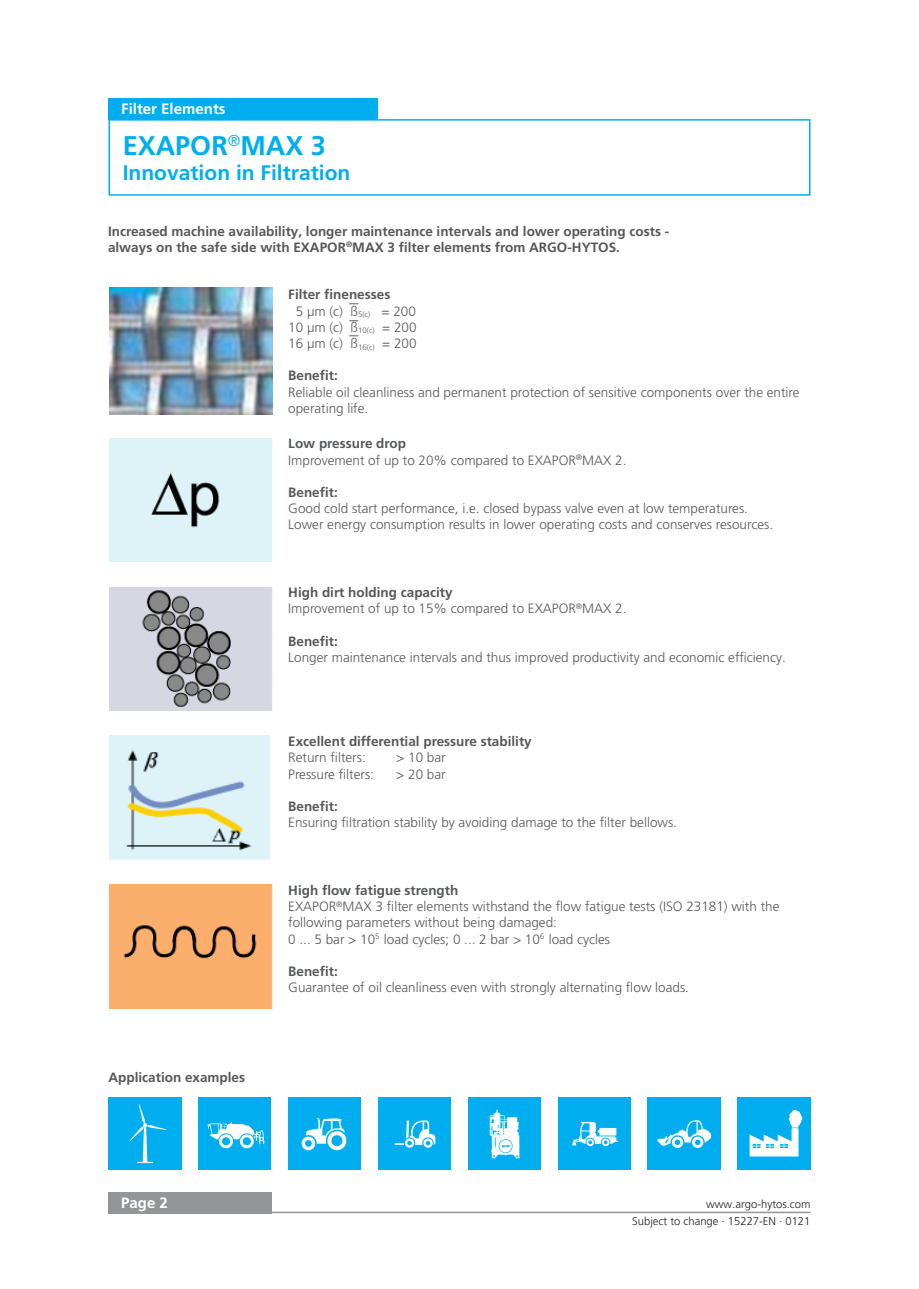
<style>
.page{position:relative;width:919px;height:1289px;background:#fff}
.page>*{position:absolute;margin:0;border:0;box-sizing:border-box;transform-origin:0 0}
._01_Headline_blue{font:700 27px "Frutiger LT Pro";color:#00aeef}
._01_Headline_blue-2{font:700 21px "Frutiger LT Pro";color:#00aeef}
.t1{font:300 18px "Frutiger LT Pro";color:#57585a}
._04_Headline_white{font:700 15px "Frutiger LT Pro";color:#fff}
._06_Copytext{font:300 13.5px/16.2px "Frutiger LT Pro";color:#57585a}
._06_Copytext-2{font:700 13.5px "Frutiger LT Pro";color:#57585a}
.t2{font:300 11.25px/17.9px "Frutiger LT Pro";color:#231f20;text-align:right}
</style>
<div class="page">
<div style="left:108px;top:1191px;width:164px;height:22px;background:#939598"></div>
<hr style="left:108px;top:1211px;width:702px;height:2px;background:#939598">
<div style="left:108px;top:119px;width:702px;height:77px;border:2px solid #00aeef"></div>
<div style="left:108px;top:98px;width:270px;height:22px;background:#00aeef"></div>
<img style="left:199px;top:1097px;width:72px;height:72px">
<img style="left:558px;top:1097px;width:72px;height:72px">
<img style="left:468px;top:1097px;width:73px;height:72px">
<img style="left:378px;top:1097px;width:73px;height:72px">
<img style="left:288px;top:1097px;width:73px;height:72px">
<img style="left:648px;top:1097px;width:72px;height:72px">
<img style="left:737px;top:1097px;width:73px;height:72px">
<img style="left:109px;top:1097px;width:72px;height:72px">
<img style="left:109px;top:288px;width:163px;height:126px">
<img style="left:109px;top:736px;width:161px;height:123px">
<img style="left:109px;top:587px;width:163px;height:123px">
<div style="left:109px;top:438px;width:163px;height:123px;background:#ddf3f8"></div>
<div style="left:109px;top:884px;width:163px;height:124px;background:#fcaf6c"></div>
<p class="_04_Headline_white" style="left:121px;top:100px;width:106px">Filter Elements</p>
<p class="_01_Headline_blue" style="left:123px;top:130px;width:205px">EXAPOR<sup>®</sup>MAX 3</p>
<p class="_01_Headline_blue-2" style="left:123px;top:160px;width:229px">Innovation in Filtration</p>
<p class="_06_Copytext-2" style="left:108px;top:223px;width:562px">Increased machine availability, longer maintenance intervals and lower operating costs -</p>
<p class="_06_Copytext-2" style="left:108px;top:239px;width:513px">always on the safe side with EXAPOR<sup>®</sup>MAX 3 filter elements from ARGO-HYTOS.</p>
<p class="_06_Copytext-2" style="left:288px;top:287px;width:104px">Filter finenesses</p>
<p class="_06_Copytext" style="left:296px;top:303px;width:122px">5 µm (c) ß<sub>5(c)</sub> = 200</p>
<p class="_06_Copytext" style="left:288px;top:319px;width:130px">10 µm (c) ß<sub>10(c)</sub> = 200</p>
<p class="_06_Copytext" style="left:288px;top:335px;width:130px">16 µm (c) ß<sub>16(c)</sub> = 200</p>
<p class="_06_Copytext-2" style="left:288px;top:368px;width:51px">Benefit:</p>
<p class="_06_Copytext" style="left:288px;top:384px;width:513px">Reliable oil cleanliness and permanent protection of sensitive components over the entire operating life.</p>
<p class="t1" style="left:349px;top:285px;width:10px">_</p>
<p class="t1" style="left:349px;top:302px;width:10px">_</p>
<p class="t1" style="left:349px;top:317px;width:10px">_</p>
<p class="_06_Copytext-2" style="left:288px;top:435px;width:119px">Low pressure drop</p>
<p class="_06_Copytext" style="left:288px;top:452px;width:340px">Improvement of up to 20% compared to EXAPOR<sup>®</sup>MAX 2.</p>
<p class="_06_Copytext-2" style="left:288px;top:484px;width:51px">Benefit:</p>
<p class="_06_Copytext" style="left:288px;top:500px;width:486px">Good cold start performance, i.e. closed bypass valve even at low temperatures.<br>Lower energy consumption results in lower operating costs and conserves resources.</p>
<p class="_06_Copytext-2" style="left:288px;top:584px;width:166px">High dirt holding capacity</p>
<p class="_06_Copytext" style="left:288px;top:600px;width:340px">Improvement of up to 15% compared to EXAPOR<sup>®</sup>MAX 2.</p>
<p class="_06_Copytext-2" style="left:288px;top:633px;width:51px">Benefit:</p>
<p class="_06_Copytext" style="left:288px;top:649px;width:499px">Longer maintenance intervals and thus improved productivity and economic efficiency.</p>
<p class="_06_Copytext-2" style="left:288px;top:733px;width:245px">Excellent differential pressure stability</p>
<p class="_06_Copytext" style="left:288px;top:749px;width:79px">Return filters:</p>
<p class="_06_Copytext" style="left:396px;top:749px;width:51px">&gt; 10 bar</p>
<p class="_06_Copytext" style="left:288px;top:765px;width:87px">Pressure filters:</p>
<p class="_06_Copytext" style="left:396px;top:765px;width:51px">&gt; 20 bar</p>
<p class="_06_Copytext-2" style="left:288px;top:798px;width:51px">Benefit:</p>
<p class="_06_Copytext" style="left:288px;top:814px;width:390px">Ensuring filtration stability by avoiding damage to the filter bellows.</p>
<p class="_06_Copytext-2" style="left:108px;top:1069px;width:138px">Application examples</p>
<p class="_06_Copytext-2" style="left:288px;top:882px;width:172px">High flow fatigue strength</p>
<p class="_06_Copytext" style="left:288px;top:898px;width:492px">EXAPOR<sup>®</sup>MAX 3 filter elements withstand the flow fatigue tests (ISO 23181) with the following parameters without being damaged:</p>
<p class="_06_Copytext" style="left:288px;top:930px;width:323px">0 ... 5 bar &gt; 10<sup>5</sup> load cycles; 0 ... 2 bar &gt; 10<sup>6</sup> load cycles</p>
<p class="_06_Copytext-2" style="left:288px;top:963px;width:51px">Benefit:</p>
<p class="_06_Copytext" style="left:288px;top:979px;width:402px">Guarantee of oil cleanliness even with strongly alternating flow loads.</p>
<p class="_04_Headline_white" style="left:121px;top:1194px;width:48px">Page 2</p>
<p class="t2" style="left:632px;top:1194px;width:180px">www.argo-hytos.com<br>Subject to change · 15227-EN · 0121</p>
</div>
